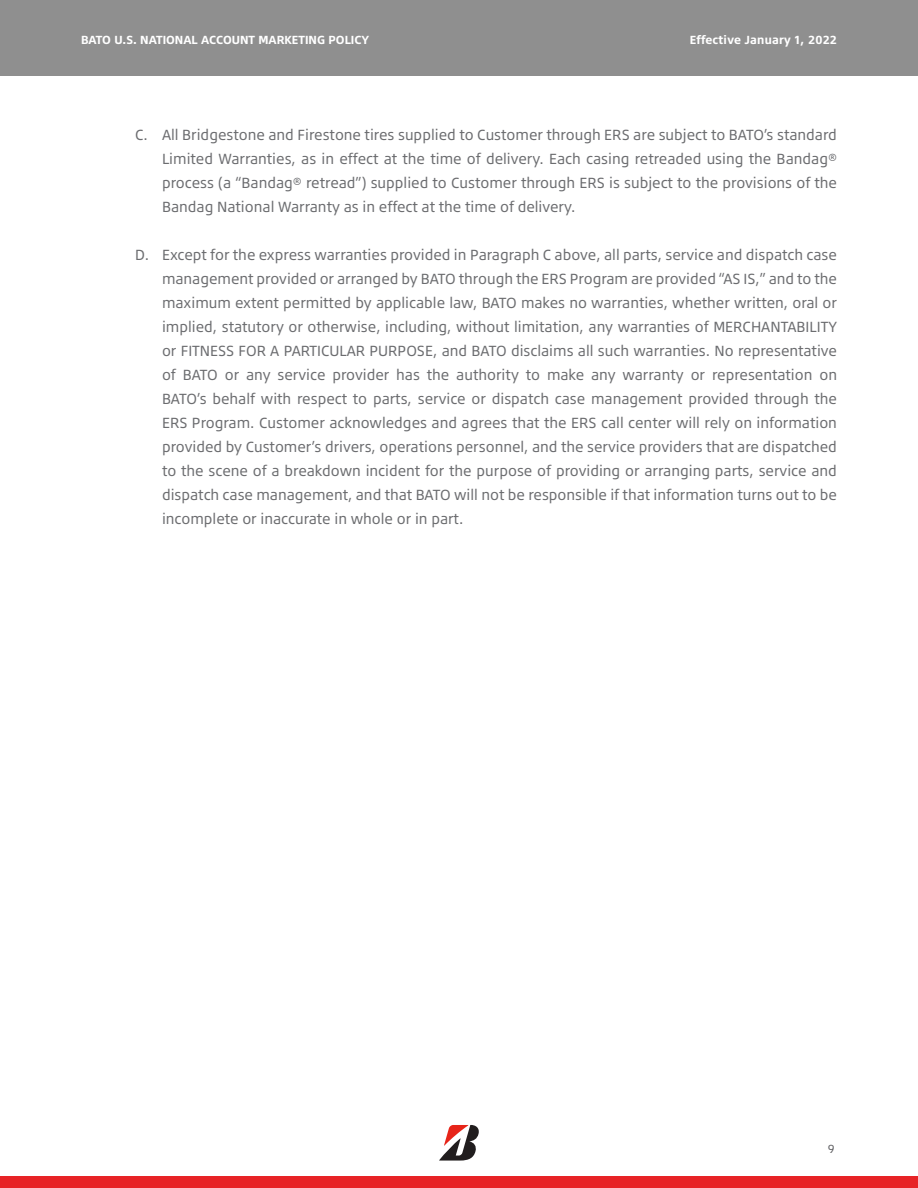
<style>
.page{position:relative;width:918px;height:1188px;background:#fff}
.page>*{position:absolute;margin:0;border:0;box-sizing:border-box;transform-origin:0 0}
.t1{font:15px/24px "Bridgestone Type";color:#6c6d70;text-align:justify}
.t2{font:700 12px "Bridgestone Type";color:#fff}
.t3{font:700 12px "Bridgestone Type";letter-spacing:.02em;color:#fff}
.t4{font:12px "Bridgestone Type";color:#636366}
</style>
<div class="page">
<svg style="left:439px;top:1125px;width:40px;height:36px"></svg>
<div style="left:0;top:1176px;width:918px;height:12px;background:#e72326"></div>
<div style="left:0;top:0;width:918px;height:76px;background:#8f8f8f"></div>
<p class="t2" style="left:81px;top:33px;width:290px">BATO U.S. NATIONAL ACCOUNT MARKETING POLICY</p>
<p class="t3" style="left:690px;top:33px;width:149px">Effective January 1, 2022</p>
<p class="t1" style="left:162px;top:122px;width:677px;text-indent:-27px">C. All Bridgestone and Firestone tires supplied to Customer through ERS are subject to BATO’s standard Limited Warranties, as in effect at the time of delivery. Each casing retreaded using the Bandag® process (a “Bandag® retread”) supplied to Customer through ERS is subject to the provisions of the Bandag National Warranty as in effect at the time of delivery.</p>
<p class="t1" style="left:162px;top:242px;width:677px;text-indent:-27px">D. Except for the express warranties provided in Paragraph C above, all parts, service and dispatch case management provided or arranged by BATO through the ERS Program are provided “AS IS,” and to the maximum extent permitted by applicable law, BATO makes no warranties, whether written, oral or implied, statutory or otherwise, including, without limitation, any warranties of MERCHANTABILITY or FITNESS FOR A PARTICULAR PURPOSE, and BATO disclaims all such warranties. No representative of BATO or any service provider has the authority to make any warranty or representation on BATO’s behalf with respect to parts, service or dispatch case management provided through the ERS Program. Customer acknowledges and agrees that the ERS call center will rely on information provided by Customer’s drivers, operations personnel, and the service providers that are dispatched to the scene of a breakdown incident for the purpose of providing or arranging parts, service and dispatch case management, and that BATO will not be responsible if that information turns out to be incomplete or inaccurate in whole or in part.</p>
<p class="t4" style="left:828px;top:1142px;width:8px">9</p>
</div>
